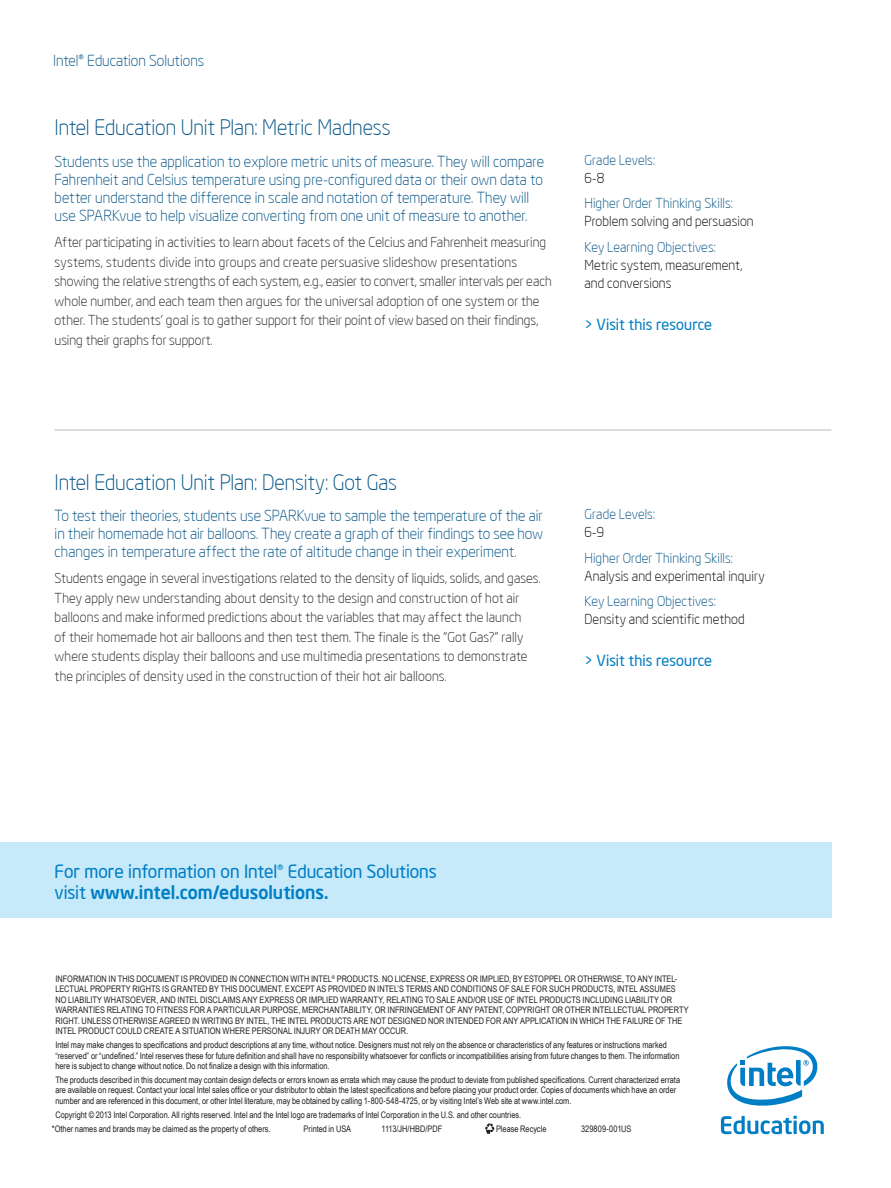
<style>
.page{position:relative;width:891px;height:1188px;background:#fff}
.page>*{position:absolute;margin:0;border:0;box-sizing:border-box;transform-origin:0 0}
.t1{font:300 21px "Neo Sans Intel";letter-spacing:-.005em;color:#005285}
.t2{font:18px/21px "Neo Sans Intel";color:#007ec5}
.t3{font:300 15px/18px "Neo Sans Intel";letter-spacing:.005em;color:#005285;text-align:justify}
.t4{font:15px "Neo Sans Intel";letter-spacing:.005em;color:#007ec5}
.t5{font:300 13.5px/19.5px "Neo Sans Intel";letter-spacing:.01em;color:#231f20}
.t6{font:300 13.5px/18px "Neo Sans Intel";letter-spacing:.01em;color:#000}
.t7{font:300 13.5px "Neo Sans Intel";letter-spacing:.01em;color:#005285}
.t8{font:9px/10.5px "Arial Narrow";color:#231f20}
.s1{font-weight:500}
</style>
<div class="page">
<svg style="left:721px;top:1116px;width:103px;height:18px"></svg>
<svg style="left:727px;top:1046px;width:91px;height:60px"></svg>
<hr style="left:55px;top:429px;width:776px;height:2px;background:#d1d2d4">
<div style="left:0;top:843px;width:831px;height:75px;background:#c6eafa"></div>
<svg style="left:485px;top:1123px;width:10px;height:11px"></svg>
<h3 class="t3" style="left:53px;top:52px;width:152px">Intel® Education Solutions</h3>
<h1 class="t1" style="left:55px;top:115px;width:337px">Intel Education Unit Plan: Metric Madness</h1>
<p class="t3" style="left:55px;top:152px;width:491px;text-align:left">Students use the application to explore metric units of measure. They will compare Fahrenheit and Celsius temperature using pre-configured data or their own data to better understand the difference in scale and notation of temperature. They will use SPARKvue to help visualize converting from one unit of measure to another.</p>
<p class="t5" style="left:55px;top:232px;width:499px">After participating in activities to learn about facets of the Celcius and Fahrenheit measuring systems, students divide into groups and create persuasive slideshow presentations showing the relative strengths of each system, e.g., easier to convert, smaller intervals per each whole number, and each team then argues for the universal adoption of one system or the other. The students’ goal is to gather support for their point of view based on their findings, using their graphs for support.</p>
<h3 class="t7" style="left:584px;top:152px;width:72px">Grade Levels:</h3>
<h3 class="t6" style="left:584px;top:169px;width:21px">6-8</h3>
<h3 class="t7" style="left:584px;top:195px;width:150px">Higher Order Thinking Skills:</h3>
<h3 class="t6" style="left:584px;top:212px;width:171px">Problem solving and persuasion</h3>
<h3 class="t7" style="left:584px;top:239px;width:133px">Key Learning Objectives:</h3>
<h3 class="t6" style="left:584px;top:256px;width:159px">Metric system, measurement, and conversions</h3>
<h3 class="t4" style="left:584px;top:315px;width:129px">&gt; Visit this resource</h3>
<h1 class="t1" style="left:55px;top:470px;width:344px">Intel Education Unit Plan: Density: Got Gas</h1>
<p class="t3" style="left:55px;top:507px;width:490px">To test their theories, students use SPARKvue to sample the temperature of the air in their homemade hot air balloons. They create a graph of their findings to see how changes in temperature affect the rate of altitude change in their experiment.</p>
<p class="t5" style="left:55px;top:569px;width:488px">Students engage in several investigations related to the density of liquids, solids, and gases.<br>They apply new understanding about density to the design and construction of hot air balloons and make informed predictions about the variables that may affect the launch<br>of their homemade hot air balloons and then test them. The finale is the “Got Gas?” rally where students display their balloons and use multimedia presentations to demonstrate the principles of density used in the construction of their hot air balloons.</p>
<h3 class="t7" style="left:584px;top:506px;width:72px">Grade Levels:</h3>
<h3 class="t6" style="left:584px;top:523px;width:21px">6-9</h3>
<h3 class="t7" style="left:584px;top:550px;width:150px">Higher Order Thinking Skills:</h3>
<h3 class="t6" style="left:584px;top:567px;width:182px">Analysis and experimental inquiry</h3>
<h3 class="t7" style="left:584px;top:593px;width:133px">Key Learning Objectives:</h3>
<h3 class="t6" style="left:584px;top:610px;width:162px">Density and scientific method</h3>
<h3 class="t4" style="left:584px;top:651px;width:129px">&gt; Visit this resource</h3>
<h2 class="t2" style="left:55px;top:860px;width:384px">For more information on Intel® Education Solutions visit <span class="s1">www.intel.com/edusolutions.</span></h2>
<p class="t8" style="left:55px;top:973px;width:635px">INFORMATION IN THIS DOCUMENT IS PROVIDED IN CONNECTION WITH INTEL<sup>®</sup> PRODUCTS. NO LICENSE, EXPRESS OR IMPLIED, BY ESTOPPEL OR OTHERWISE, TO ANY INTEL-LECTUAL PROPERTY RIGHTS IS GRANTED BY THIS DOCUMENT. EXCEPT AS PROVIDED IN INTEL’S TERMS AND CONDITIONS OF SALE FOR SUCH PRODUCTS, INTEL ASSUMES NO LIABILITY WHATSOEVER, AND INTEL DISCLAIMS ANY EXPRESS OR IMPLIED WARRANTY, RELATING TO SALE AND/OR USE OF INTEL PRODUCTS INCLUDING LIABILITY OR WARRANTIES RELATING TO FITNESS FOR A PARTICULAR PURPOSE, MERCHANTABILITY, OR INFRINGEMENT OF ANY PATENT, COPYRIGHT OR OTHER INTELLECTUAL PROPERTY RIGHT. UNLESS OTHERWISE AGREED IN WRITING BY INTEL, THE INTEL PRODUCTS ARE NOT DESIGNED NOR INTENDED FOR ANY APPLICATION IN WHICH THE FAILURE OF THE INTEL PRODUCT COULD CREATE A SITUATION WHERE PERSONAL INJURY OR DEATH MAY OCCUR.</p>
<p class="t8" style="left:55px;top:1039px;width:626px">Intel may make changes to specifications and product descriptions at any time, without notice. Designers must not rely on the absence or characteristics of any features or instructions marked “reserved” or “undefined.” Intel reserves these for future definition and shall have no responsibility whatsoever for conflicts or incompatibilities arising from future changes to them. The information here is subject to change without notice. Do not finalize a design with this information.</p>
<p class="t8" style="left:55px;top:1074px;width:626px">The products described in this document may contain design defects or errors known as errata which may cause the product to deviate from published specifications. Current characterized errata are available on request. Contact your local Intel sales office or your distributor to obtain the latest specifications and before placing your product order. Copies of documents which have an order number and are referenced in this document, or other Intel literature, may be obtained by calling 1-800-548-4725, or by visiting Intel’s Web site at www.intel.com.</p>
<p class="t8" style="left:52px;top:1107px;width:471px;line-height:14px;text-indent:4px">Copyright © 2013 Intel Corporation. All rights reserved. Intel and the Intel logo are trademarks of Intel Corporation in the U.S. and other countries. *Other names and brands may be claimed as the property of others.</p>
<p class="t8" style="left:304px;top:1123px;width:49px">Printed in USA</p>
<p class="t8" style="left:382px;top:1123px;width:62px">1113/JH/HBD/PDF</p>
<p class="t8" style="left:496px;top:1123px;width:52px">Please Recycle</p>
<p class="t8" style="left:581px;top:1123px;width:52px">329809-001US</p>
</div>
